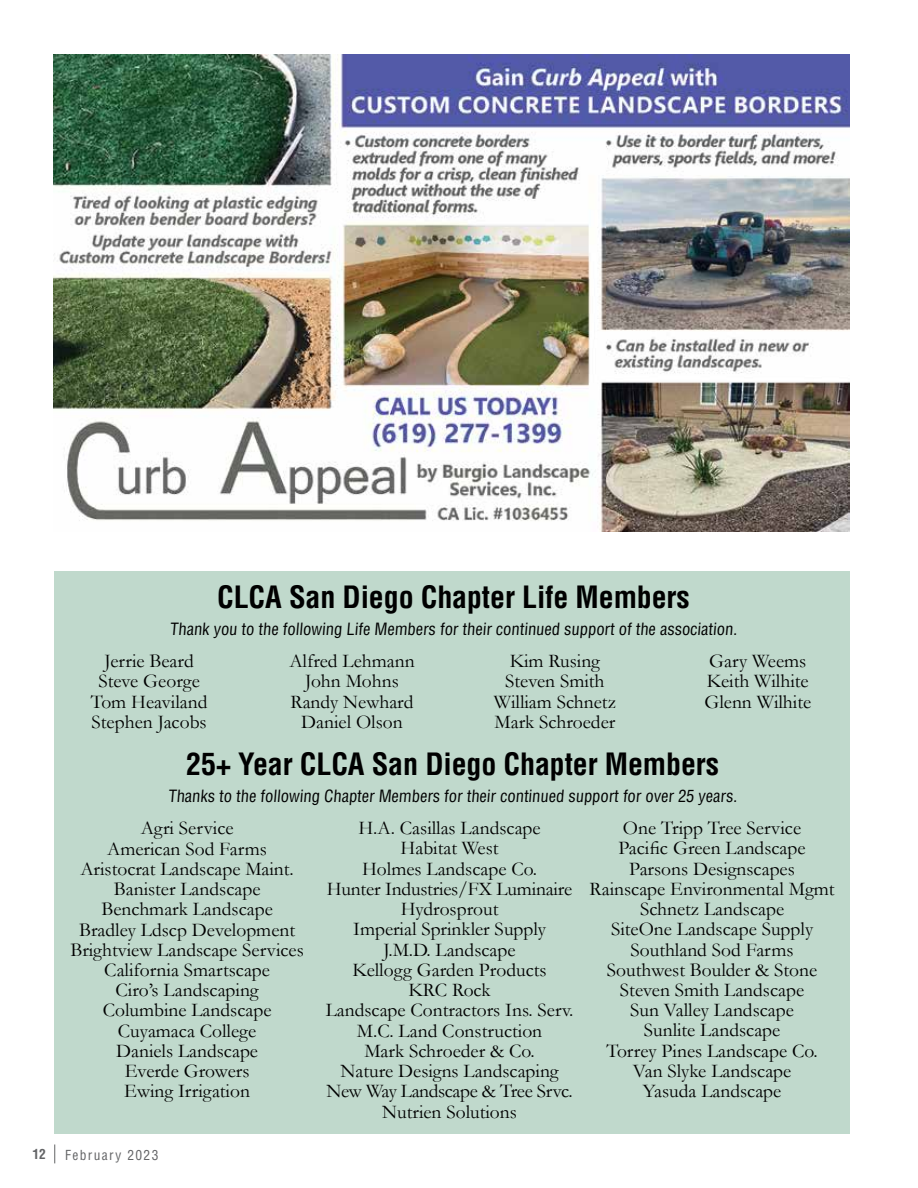
<style>
.page{position:relative;width:918px;height:1188px;background:#fff}
.page>*{position:absolute;margin:0;border:0;box-sizing:border-box;transform-origin:0 0}
.t1{font:700 condensed 30px "Helvetica";letter-spacing:-.005em;color:#000}
.t2{font:19.5px/20.2px "Garamond";color:#000;text-align:center}
.t3{font:condensed 16.5px "Helvetica";color:#000}
.t4{font:condensed 13.5px "Helvetica";letter-spacing:.1em;color:#636466}
.t5{font:700 condensed 13.5px "Helvetica";color:#636466}
</style>
<div class="page">
<svg style="left:54px;top:1144px;width:1px;height:19px"></svg>
<div style="left:54px;top:572px;width:796px;height:562px;background:#c0d9cc"></div>
<img style="left:53px;top:55px;width:796px;height:476px">
<h1 class="t1" style="left:217px;top:578px;width:474px">CLCA San Diego Chapter Life Members</h1>
<p class="t3" style="left:170px;top:619px;width:571px">Thank you to the following Life Members for their continued support of the association.</p>
<p class="t2" style="left:91px;top:650px;width:118px">Jerrie Beard<br>Steve George<br>Tom Heaviland<br>Stephen Jacobs</p>
<p class="t2" style="left:289px;top:650px;width:127px">Alfred Lehmann<br>John Mohns<br>Randy Newhard<br>Daniel Olson</p>
<p class="t2" style="left:494px;top:650px;width:124px">Kim Rusing<br>Steven Smith<br>William Schnetz<br>Mark Schroeder</p>
<p class="t2" style="left:704px;top:650px;width:108px;text-align:left">Gary Weems<br>Keith Wilhite<br>Glenn Wilhite</p>
<h1 class="t1" style="left:186px;top:746px;width:534px">25+ Year CLCA San Diego Chapter Members</h1>
<p class="t3" style="left:168px;top:786px;width:572px">Thanks to the following Chapter Members for their continued support for over 25 years.</p>
<p class="t2" style="left:70px;top:818px;width:235px">Agri Service<br>American Sod Farms<br>Aristocrat Landscape Maint.<br>Banister Landscape<br>Benchmark Landscape<br>Bradley Ldscp Development<br>Brightview Landscape Services<br>California Smartscape<br>Ciro’s Landscaping<br>Columbine Landscape<br>Cuyamaca College<br>Daniels Landscape<br>Everde Growers<br>Ewing Irrigation</p>
<p class="t2" style="left:326px;top:817px;width:249px">H.A. Casillas Landscape<br>Habitat West<br>Holmes Landscape Co.<br>Hunter Industries/FX Luminaire<br>Hydrosprout<br>Imperial Sprinkler Supply<br>J.M.D. Landscape<br>Kellogg Garden Products<br>KRC Rock<br>Landscape Contractors Ins. Serv.<br>M.C. Land Construction<br>Mark Schroeder &amp; Co.<br>Nature Designs Landscaping<br>New Way Landscape &amp; Tree Srvc.<br>Nutrien Solutions</p>
<p class="t2" style="left:590px;top:817px;width:246px">One Tripp Tree Service<br>Pacific Green Landscape<br>Parsons Designscapes<br>Rainscape Environmental Mgmt<br>Schnetz Landscape<br>SiteOne Landscape Supply<br>Southland Sod Farms<br>Southwest Boulder &amp; Stone<br>Steven Smith Landscape<br>Sun Valley Landscape<br>Sunlite Landscape<br>Torrey Pines Landscape Co.<br>Van Slyke Landscape<br>Yasuda Landscape</p>
<p class="t5" style="left:32px;top:1146px;width:15px">12</p>
<p class="t4" style="left:65px;top:1146px;width:95px">February 2023</p>
</div>
